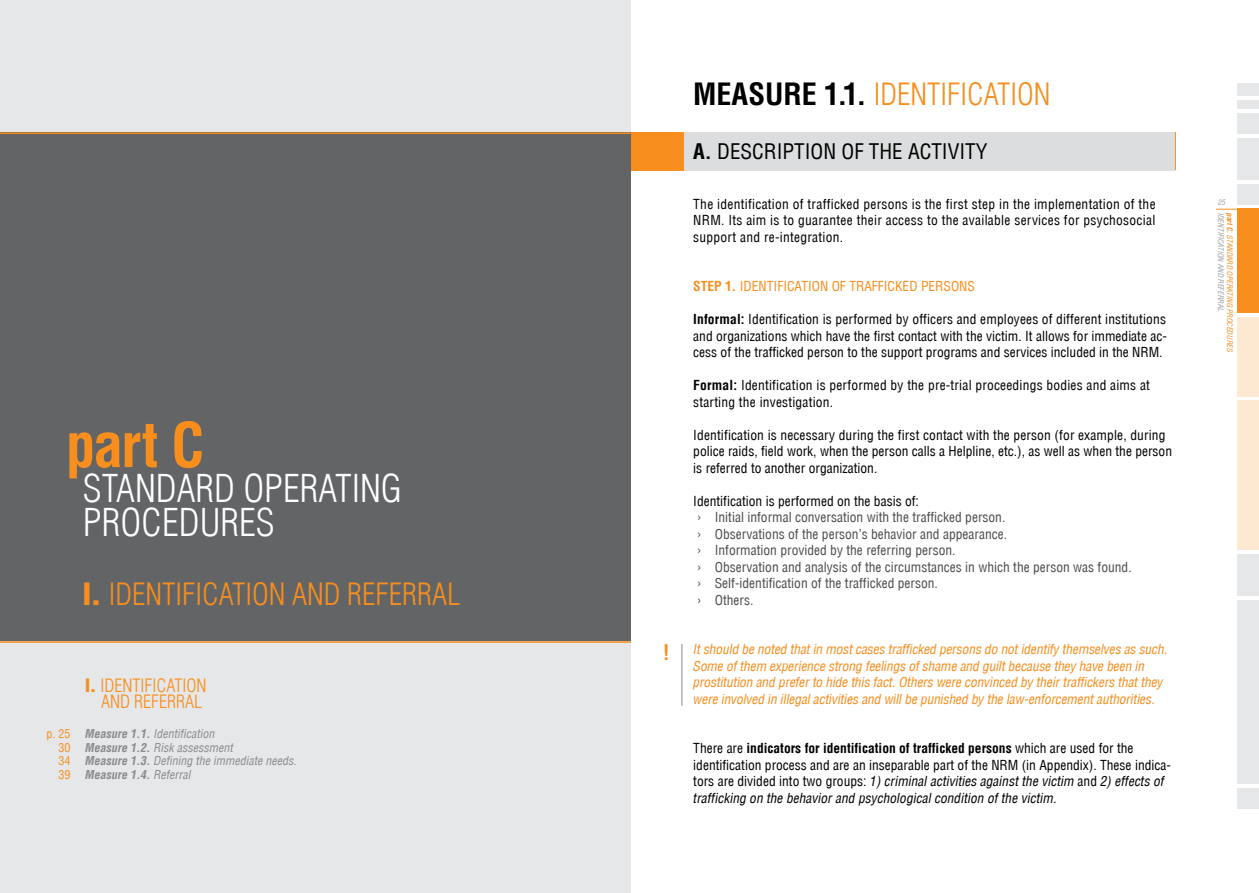
<style>
.page{position:relative;width:1259px;height:893px;background:#fff}
.page>*{position:absolute;margin:0;border:0;box-sizing:border-box;transform-origin:0 0}
.t1{font:700 60px "AG Letterica Condensed";color:#f78e1e}
.t2{font:300 condensed 37.5px/34.5px "AG Letterica";color:#fff}
.t3{font:300 condensed 30px "AG Letterica";color:#f78e1e}
.t4{font:21px "AG Letterica Condensed";color:#000}
.t5{font:700 21px "AG Letterica Condensed";color:#f78e1e}
.t6{font:300 condensed 18px/16.5px "AG Letterica";color:#f78e1e;text-align:right}
.t7{font:13.5px/16.5px "AG Letterica Condensed";color:#000}
.t8{font:italic 13.5px/16.5px "AG Letterica Condensed";letter-spacing:-.01em;color:#f78e1e}
.t9{font:13.5px/16.5px "AG Letterica Condensed";color:#4d4d4f}
.t10{font:13.5px "AG Letterica Condensed";color:#f78e1e}
.t11{font:700 13.5px "AG Letterica Condensed";color:#f78e1e}
.t12{font:italic 12px/13.5px "AG Letterica Condensed";color:#8a8c8e}
.t13{font:12px/13.5px "AG Letterica Condensed";color:#f78e1e;text-align:justify}
.t14{font:italic 7.5px/9px "AG Letterica Condensed";color:#f78e1e}
.t15{font:italic 7.5px "AG Letterica Condensed";color:#9d9fa2}
.s1{font-style:inherit}
.s2{font-weight:700}
.s3{font-family:"AG Letterica Condensed";font-weight:700;font-stretch:normal;color:#000}
.s4{font-style:italic}
.s5{color:#9d9fa2}
</style>
<div class="page">
<div style="left:1237px;top:83px;width:22px;height:13px;background:#e6e7e8"></div>
<div style="left:1237px;top:100px;width:22px;height:8px;background:#e6e7e8"></div>
<div style="left:1237px;top:113px;width:22px;height:21px;background:#e6e7e8"></div>
<div style="left:1237px;top:138px;width:22px;height:41px;background:#e6e7e8"></div>
<div style="left:1237px;top:184px;width:22px;height:20px;background:#e6e7e8"></div>
<div style="left:1237px;top:555px;width:22px;height:41px;background:#e6e7e8"></div>
<div style="left:1237px;top:788px;width:22px;height:21px;background:#e6e7e8"></div>
<div style="left:1237px;top:600px;width:22px;height:184px;background:#e6e7e8"></div>
<svg style="left:1216px;top:209px;width:21px;height:1px"></svg>
<div style="left:1237px;top:317px;width:22px;height:79px;background:#fde8d2"></div>
<div style="left:1237px;top:400px;width:22px;height:150px;background:#fde8d2"></div>
<div style="left:1237px;top:209px;width:22px;height:104px;background:#f78e1e"></div>
<div style="left:653px;top:132px;width:522px;height:38px;background:#dcddde"></div>
<div style="left:631px;top:132px;width:52px;height:38px;background:#f78e1e"></div>
<hr style="left:1175px;top:132px;width:1px;height:38px;background:#f78e1e">
<hr style="left:681px;top:644px;width:1px;height:62px;background:#8a8c8e">
<div style="left:0;top:0;width:631px;height:893px;background:#e6e7e8"></div>
<div style="left:0;top:132px;width:631px;height:509px;background:#636466"></div>
<hr style="left:0;top:641px;width:631px;height:2px;background:#f78e1e">
<hr style="left:0;top:132px;width:631px;height:2px;background:#f78e1e">
<h1 class="t1" style="left:66px;top:409px;width:140px">part C</h1>
<h2 class="t2" style="left:83px;top:470px;width:320px">STANDARD OPERATING<br>PROCEDURES</h2>
<h3 class="t3" style="left:83px;top:577px;width:379px"><span class="s1">I.</span> IDENTIFICATION AND REFERRAL</h3>
<p class="t13" style="left:58px;top:727px;width:13px;text-indent:-12px">p. 25<br>30<br>34<br>39</p>
<h3 class="t6" style="left:85px;top:676px;width:123px"><span class="s1">I.</span> IDENTIFICATION<br>AND REFERRAL</h3>
<p class="t12" style="left:85px;top:727px;width:213px"><span class="s2">Measure 1.1.</span> Identification<br><span class="s2">Measure 1.2.</span> Risk assessment<br><span class="s2">Measure 1.3.</span> Defining the immediate needs.<br><span class="s2">Measure 1.4.</span> Referral</p>
<h3 class="t5" style="left:663px;top:640px;width:8px">!</h3>
<h3 class="t3" style="left:693px;top:77px;width:359px"><span class="s3">MEASURE 1.1.</span> IDENTIFICATION</h3>
<h3 class="t4" style="left:693px;top:139px;width:296px"><span class="s2">А.</span> DESCRIPTION OF THE ACTIVITY</h3>
<p class="t7" style="left:693px;top:195px;width:464px;text-align:justify">The identification of trafficked persons is the first step in the implementation of the NRM. Its aim is to guarantee their access to the available services for psychosocial support and re-integration.</p>
<p class="t11" style="left:693px;top:278px;width:16px">Step</p>
<p class="t10" style="left:725px;top:278px;width:26px"><span class="s2">1.</span> Identification</p>
<p class="t10" style="left:831px;top:278px;width:26px">of trafficked</p>
<p class="t10" style="left:921px;top:278px;width:9px">persons</p>
<p class="t7" style="left:693px;top:311px;width:475px;text-align:justify"><span class="s2">Informal:</span> Identification is performed by officers and employees of different institutions and organizations which have the first contact with the victim. It allows for immediate ac&shy;cess of the trafficked person to the support programs and services included in the NRM.</p>
<p class="t7" style="left:693px;top:377px;width:458px"><span class="s2">Formal:</span> Identification is performed by the pre-trial proceedings bodies and aims at starting the investigation.</p>
<p class="t7" style="left:693px;top:426px;width:480px">Identification is necessary during the first contact with the person (for example, during police raids, field work, when the person calls a Helpline, etc.), as well as when the person is referred to another organization.</p>
<p class="t7" style="left:693px;top:492px;width:227px">Identification is performed on the basis of:</p>
<p class="t9" style="left:697px;top:509px;width:436px">› Initial informal conversation with the trafficked person.<br>› Observations of the person’s behavior and appearance.<br>› Information provided by the referring person.<br>› Observation and analysis of the circumstances in which the person was found. › Self-identification of the trafficked person.<br>› Others.</p>
<p class="t8" style="left:693px;top:641px;width:476px">It should be noted that in most cases trafficked persons do not identify themselves as such.<br>Some of them experience strong feelings of shame and guilt because they have been in prostitution and prefer to hide this fact. Others were convinced by their traffickers that they were involved in illegal activities and will be punished by the law-enforcement authorities.</p>
<p class="t7" style="left:693px;top:740px;width:479px">There are <span class="s2">indicators for identification of trafficked persons</span> which are used for the identification process and are an inseparable part of the NRM (in Appendix). These indica&shy;tors are divided into two groups: <span class="s4">1) criminal activities against the victim</span> and <span class="s4">2) effects of trafficking on the behavior and psychological condition of the victim.</span></p>
<p class="t15" style="left:1218px;top:198px;width:9px">25</p>
<p class="t14" style="left:1234px;top:213px;width:141px;rotate:90deg"><span class="s2">part C.</span> STANDARD OPERATING PROCEDURES<br><span class="s5">IDENTIFICATION AND REFERRAL</span></p>
</div>
